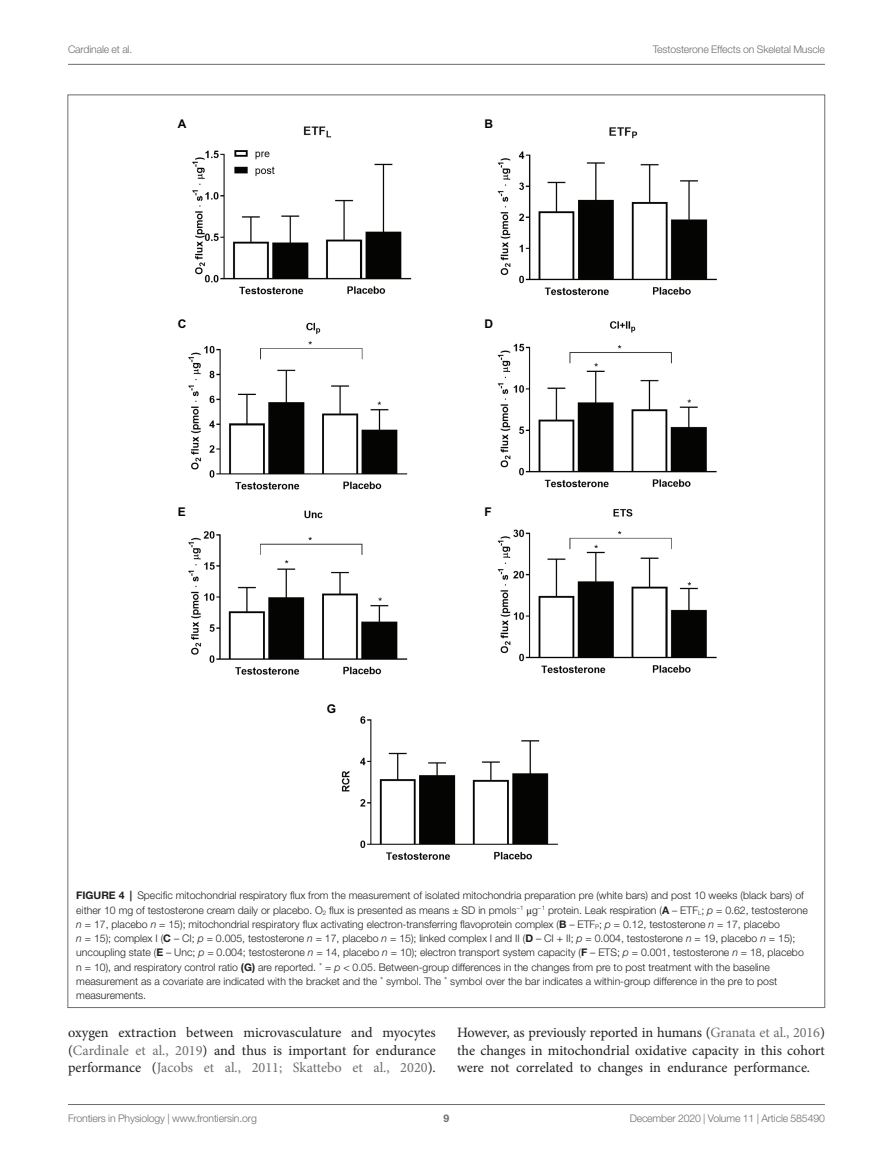
<style>
.page{position:relative;width:893px;height:1170px;background:#fff}
.page>*{position:absolute;margin:0;border:0;box-sizing:border-box;transform-origin:0 0}
.TEXT{font:14.25px/17.2px "Minion Pro";color:#231f20;text-align:justify}
.t1{font:700 12px "Arial";color:#040503}
.FIG_LEG{font:300 10.5px/14.2px "Helvetica Neue LT Std";color:#231f20}
.t2{font:300 10.5px "Helvetica Neue LT Std";letter-spacing:-.015em;color:#6c6d70}
.t3{font:700 10.5px "Helvetica Neue LT Std";color:#6c6d70}
.s1{font-weight:700}
.s2{font-family:"STIX General";font-weight:400}
.s3{font-style:italic}
.s4{color:#6c6d70}
</style>
<div class="page">
<hr style="left:68px;top:64px;width:757px;height:1px;background:#6c6d70">
<hr style="left:68px;top:1104px;width:757px;height:1px;background:#6c6d70">
<img style="left:188px;top:126px;width:529px;height:734px">
<p class="t2" style="left:68px;top:42px;width:66px">Cardinale et al.</p>
<p class="t2" style="left:653px;top:42px;width:174px">Testosterone Effects on Skeletal Muscle</p>
<p class="t1" style="left:178px;top:115px;width:10px">A</p>
<p class="t1" style="left:484px;top:115px;width:10px">B</p>
<p class="t1" style="left:178px;top:315px;width:10px">C</p>
<p class="t1" style="left:484px;top:315px;width:10px">D</p>
<p class="t1" style="left:178px;top:503px;width:10px">E</p>
<p class="t1" style="left:327px;top:700px;width:11px">G</p>
<p class="t1" style="left:484px;top:503px;width:9px">F</p>
<p class="FIG_LEG" style="left:76px;top:888px;width:733px"><span class="s1">FIGURE 4 |</span> Specific mitochondrial respiratory flux from the measurement of isolated mitochondria preparation pre (white bars) and post 10 weeks (black bars) of either 10 mg of testosterone cream daily or placebo. O<sub>2</sub> flux is presented as means ± SD in pmols<sup>−1</sup> <span class="s2">μ</span>g<sup>−1</sup> protein. Leak respiration (<span class="s1">A</span> – ETF<sub>L</sub>; <span class="s3">p</span> = 0.62, testosterone <span class="s3">n</span> = 17, placebo <span class="s3">n</span> = 15); mitochondrial respiratory flux activating electron-transferring flavoprotein complex (<span class="s1">B</span> – ETF<sub>P</sub>; <span class="s3">p</span> = 0.12, testosterone <span class="s3">n</span> = 17, placebo<br><span class="s3">n</span> = 15); complex I (<span class="s1">C</span> – CI; <span class="s3">p</span> = 0.005, testosterone <span class="s3">n</span> = 17, placebo <span class="s3">n</span> = 15); linked complex I and II (<span class="s1">D</span> – CI + II; <span class="s3">p</span> = 0.004, testosterone <span class="s3">n</span> = 19, placebo <span class="s3">n</span> = 15); uncoupling state (<span class="s1">E</span> – Unc; <span class="s3">p</span> = 0.004; testosterone <span class="s3">n</span> = 14, placebo <span class="s3">n</span> = 10); electron transport system capacity (<span class="s1">F</span> – ETS; <span class="s3">p</span> = 0.001, testosterone <span class="s3">n</span> = 18, placebo n = 10), and respiratory control ratio <span class="s1">(G)</span> are reported. <sup>*</sup> = <span class="s3">p</span> &lt; 0.05. Between-group differences in the changes from pre to post treatment with the baseline measurement as a covariate are indicated with the bracket and the <sup>*</sup> symbol. The <sup>*</sup> symbol over the bar indicates a within-group difference in the pre to post measurements.</p>
<p class="TEXT" style="left:68px;top:1024px;width:369px">oxygen extraction between microvasculature and myocytes (<span class="s4">Cardinale et al., 2019</span>) and thus is important for endurance performance (<span class="s4">Jacobs et al., 2011; Skattebo et al., 2020</span>).</p>
<p class="TEXT" style="left:457px;top:1024px;width:369px">However, as previously reported in humans (<span class="s4">Granata et al., 2016</span>) the changes in mitochondrial oxidative capacity in this cohort were not correlated to changes in endurance performance.</p>
<p class="t2" style="left:68px;top:1111px;width:190px">Frontiers in Physiology | www.frontiersin.org</p>
<p class="t3" style="left:444px;top:1111px;width:7px">9</p>
<p class="t2" style="left:630px;top:1111px;width:197px">December 2020 | Volume 11 | Article 585490</p>
</div>
